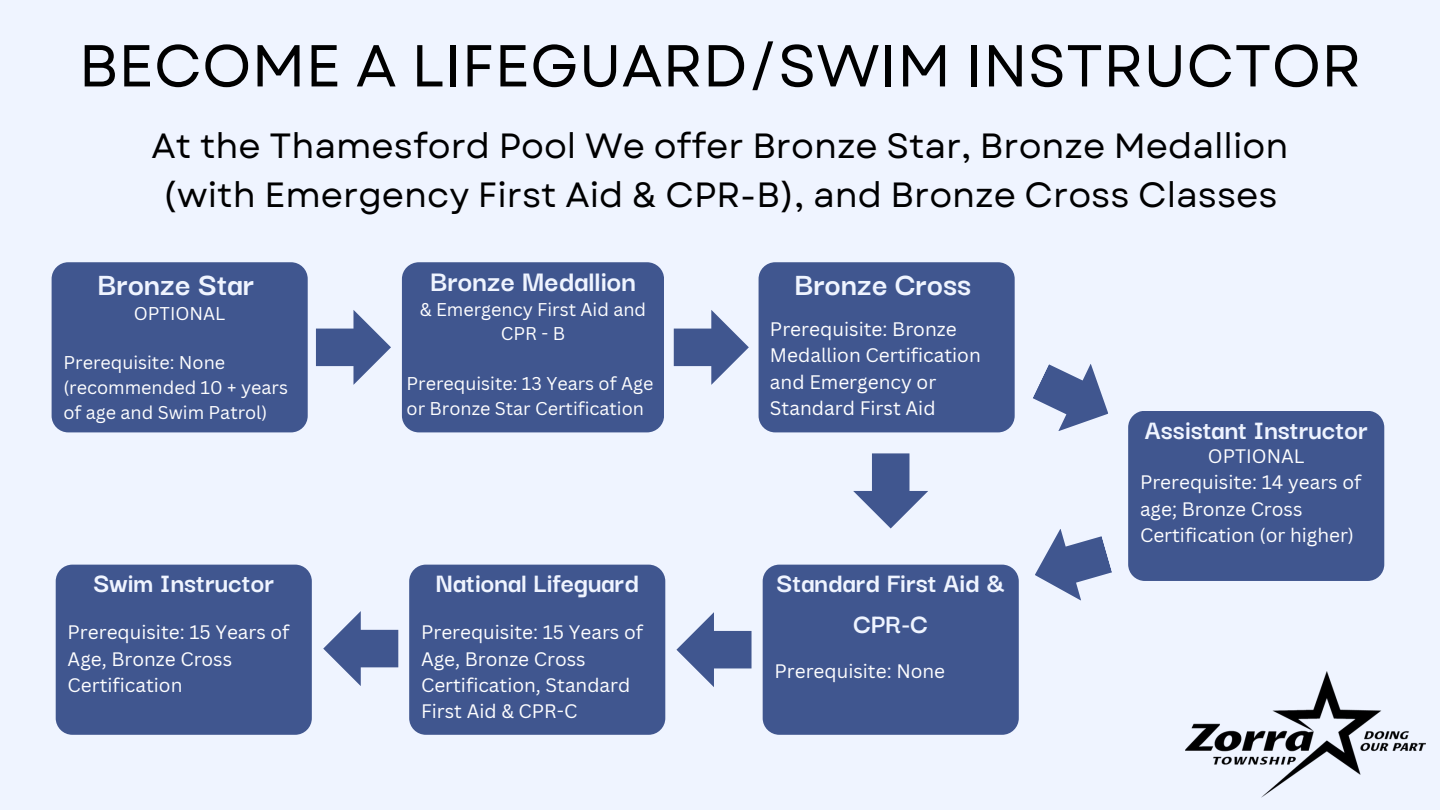
<style>
.page{position:relative;width:1440px;height:810px;background:#eff4ff}
.page>*{position:absolute;margin:0;border:0;box-sizing:border-box;transform-origin:0 0}
.t1{font:59px "Garet";color:#000}
.t2{font:35px/48.8px "Garet";color:#000;text-align:center}
.t3{font:700 34px "Darker Grotesque";color:#eff4ff}
.t4{font:700 31px "Darker Grotesque";color:#eff4ff}
.t5{font:700 29px/40.5px "Darker Grotesque";color:#eff4ff;text-align:center}
.t6{font:19.1px/26.4px "Canva Sans";color:#fefeff}
.t7{font:19px/26.2px "Canva Sans";color:#fefeff}
.t8{font:18px/24.8px "Canva Sans";color:#fefeff}
</style>
<div class="page">
<div style="left:52px;top:262px;width:256px;height:170px;background:#40568f;border-radius:17px"></div>
<div style="left:759px;top:262px;width:256px;height:170px;background:#40568f;border-radius:17px"></div>
<div style="left:1128px;top:411px;width:256px;height:170px;background:#40568f;border-radius:17px"></div>
<div style="left:763px;top:565px;width:256px;height:170px;background:#40568f;border-radius:17px"></div>
<div style="left:409px;top:565px;width:256px;height:170px;background:#40568f;border-radius:17px"></div>
<div style="left:56px;top:565px;width:256px;height:170px;background:#40568f;border-radius:17px"></div>
<div style="left:402px;top:262px;width:262px;height:170px;background:#40568f;border-radius:17px"></div>
<svg style="left:674px;top:310px;width:75px;height:75px"></svg>
<svg style="left:1033px;top:364px;width:75px;height:67px"></svg>
<svg style="left:1035px;top:529px;width:77px;height:72px"></svg>
<svg style="left:853px;top:453px;width:75px;height:75px"></svg>
<svg style="left:676px;top:612px;width:76px;height:75px"></svg>
<svg style="left:323px;top:611px;width:75px;height:75px"></svg>
<svg style="left:316px;top:310px;width:75px;height:75px"></svg>
<img style="left:1185px;top:672px;width:240px;height:126px">
<p class="t1" style="left:79px;top:23px;width:1284px">BECOME A LIFEGUARD/SWIM INSTRUCTOR</p>
<p class="t2" style="left:152px;top:121px;width:1138px">At the Thamesford Pool We offer Bronze Star, Bronze Medallion (with Emergency First Aid &amp; CPR-B), and Bronze Cross Classes</p>
<h1 class="t3" style="left:98px;top:259px;width:158px">Bronze Star</h1>
<h3 class="t8" style="left:134px;top:300px;width:93px">OPTIONAL</h3>
<h2 class="t8" style="left:63px;top:350px;width:226px">Prerequisite: None (recommended 10 + years of age and Swim Patrol)</h2>
<p class="t5" style="left:93px;top:561px;width:182px">Swim Instructor</p>
<h2 class="t7" style="left:68px;top:619px;width:223px">Prerequisite: 15 Years of<br>Age, Bronze Cross<br>Certification</h2>
<p class="t4" style="left:430px;top:259px;width:207px">Bronze Medallion</p>
<h4 class="t8" style="left:420px;top:296px;width:228px">&amp; Emergency First Aid and</h4>
<p class="t8" style="left:501px;top:321px;width:66px">CPR - B</p>
<h4 class="t8" style="left:407px;top:371px;width:248px">Prerequisite: 13 Years of Age or Bronze Star Certification</h4>
<p class="t5" style="left:435px;top:561px;width:205px">National Lifeguard</p>
<h4 class="t7" style="left:421px;top:619px;width:223px">Prerequisite: 15 Years of<br>Age, Bronze Cross<br>Certification, Standard<br>First Aid &amp; CPR-C</h4>
<h5 class="t3" style="left:794px;top:259px;width:178px">Bronze Cross</h5>
<p class="t6" style="left:770px;top:315px;width:212px">Prerequisite: Bronze<br>Medallion Certification and Emergency or<br>Standard First Aid</p>
<p class="t5" style="left:776px;top:561px;width:230px">Standard First Aid &amp;<br>CPR-C</p>
<p class="t7" style="left:775px;top:658px;width:172px">Prerequisite: None</p>
<h4 class="t5" style="left:1145px;top:407px;width:225px">Assistant Instructor</h4>
<p class="t7" style="left:1208px;top:443px;width:98px">OPTIONAL</p>
<h4 class="t7" style="left:1140px;top:469px;width:223px">Prerequisite: 14 years of age; Bronze Cross<br>Certification (or higher)</h4>
</div>
